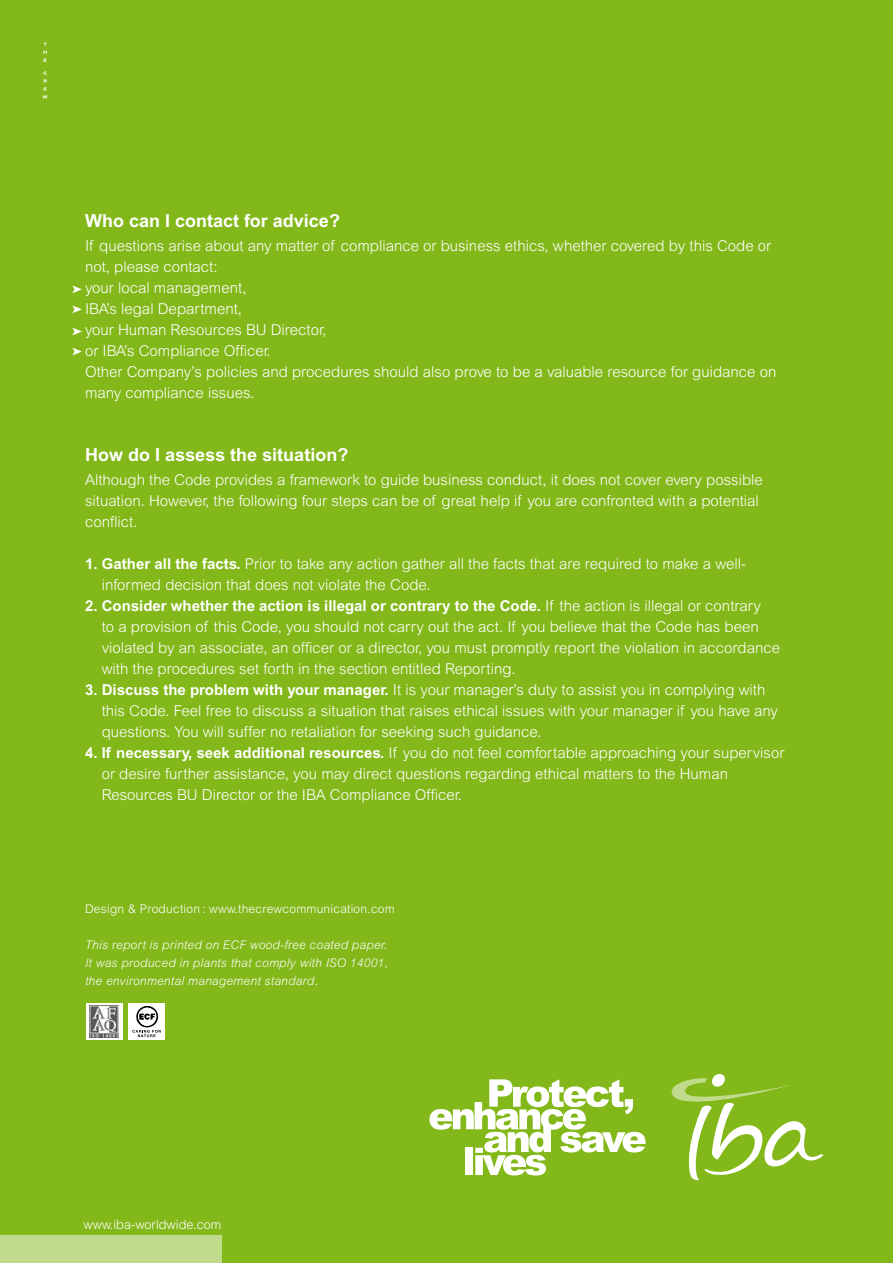
<style>
.page{position:relative;width:893px;height:1263px;background:#83b81a}
.page>*{position:absolute;margin:0;border:0;box-sizing:border-box;transform-origin:0 0}
.t1{font:700 18px "Arial";color:#fff}
.t2{font:300 15px/21px "Arial";color:#fff}
.t3{font:300 12.75px "Arial";color:#fff}
.t4{font:italic 300 12px/18px "Arial";letter-spacing:.02em;color:#fff;text-align:justify}
.t5{font:300 12px "Arial";letter-spacing:.02em;color:#fff}
.s1{font-weight:700}
</style>
<div class="page">
<svg style="left:672px;top:1074px;width:151px;height:106px"></svg>
<svg style="left:429px;top:1079px;width:217px;height:96px"></svg>
<svg style="left:43px;top:43px;width:4px;height:19px"></svg>
<svg style="left:43px;top:72px;width:5px;height:26px"></svg>
<div style="left:128px;top:1003px;width:37px;height:37px;background:#fff"></div>
<svg style="left:132px;top:1006px;width:29px;height:31px"></svg>
<svg style="left:72px;top:285px;width:10px;height:8px"></svg>
<svg style="left:72px;top:305px;width:10px;height:8px"></svg>
<svg style="left:72px;top:328px;width:10px;height:7px"></svg>
<svg style="left:72px;top:348px;width:10px;height:7px"></svg>
<svg style="left:86px;top:1003px;width:36px;height:37px"></svg>
<img style="left:90px;top:1005px;width:28px;height:33px">
<div style="left:0;top:1235px;width:222px;height:28px;background:#c1db8c"></div>
<p class="t1" style="left:85px;top:210px;width:256px">Who can I contact for advice?</p>
<p class="t2" style="left:85px;top:235px;width:693px">If questions arise about any matter of compliance or business ethics, whether covered by this Code or not, please contact:<br>your local management,<br>IBA’s legal Department,<br>your Human Resources BU Director,<br>or IBA’s Compliance Officer.<br>Other Company’s policies and procedures should also prove to be a valuable resource for guidance on many compliance issues.</p>
<p class="t1" style="left:85px;top:444px;width:265px">How do I assess the situation?</p>
<p class="t2" style="left:85px;top:469px;width:679px">Although the Code provides a framework to guide business conduct, it does not cover every possible situation. However, the following four steps can be of great help if you are confronted with a potential conflict.</p>
<p class="t2" style="left:102px;top:553px;width:646px;text-indent:-17px"><span class="s1">1. Gather all the facts.</span> Prior to take any action gather all the facts that are required to make a well&shy;informed decision that does not violate the Code.</p>
<p class="t2" style="left:102px;top:595px;width:680px;text-indent:-17px"><span class="s1">2. Consider whether the action is illegal or contrary to the Code.</span> If the action is illegal or contrary<br>to a provision of this Code, you should not carry out the act. If you believe that the Code has been violated by an associate, an officer or a director, you must promptly report the violation in accordance with the procedures set forth in the section entitled Reporting.</p>
<p class="t2" style="left:102px;top:679px;width:678px;text-indent:-17px"><span class="s1">3. Discuss the problem with your manager.</span> It is your manager’s duty to assist you in complying with this Code. Feel free to discuss a situation that raises ethical issues with your manager if you have any questions. You will suffer no retaliation for seeking such guidance.</p>
<p class="t2" style="left:102px;top:742px;width:684px;text-indent:-17px"><span class="s1">4. If necessary, seek additional resources.</span> If you do not feel comfortable approaching your supervisor or desire further assistance, you may direct questions regarding ethical matters to the Human<br>Resources BU Director or the IBA Compliance Officer.</p>
<p class="t5" style="left:85px;top:902px;width:311px">Design &amp; Production : www.thecrewcommunication.com</p>
<p class="t4" style="left:85px;top:936px;width:304px">This report is printed on ECF wood-free coated paper.<br>It was produced in plants that comply with ISO 14001, the environmental management standard.</p>
<p class="t3" style="left:84px;top:1217px;width:139px">www.iba-worldwide.com</p>
</div>
